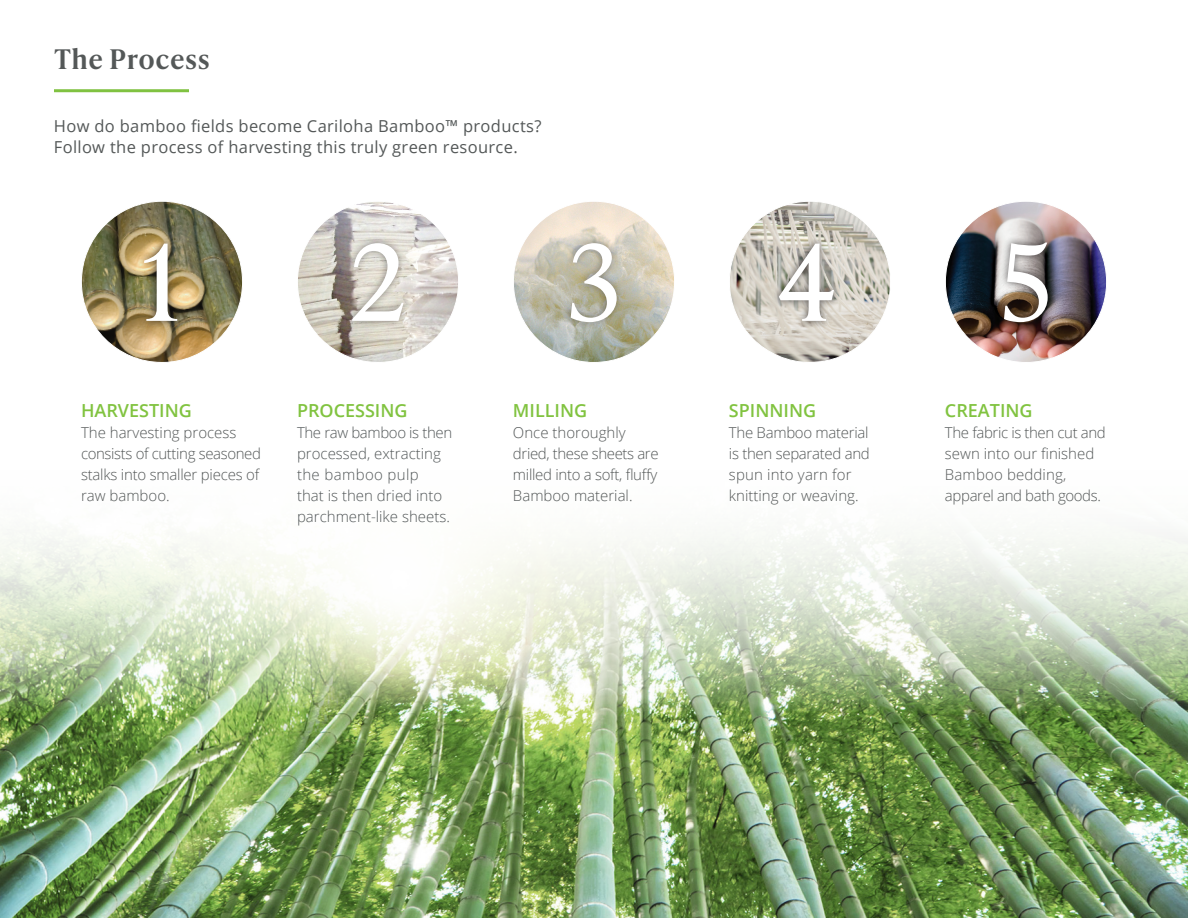
<style>
.page{position:relative;width:1188px;height:918px;background:#fff}
.page>*{position:absolute;margin:0;border:0;box-sizing:border-box;transform-origin:0 0}
.t1{font:105px "Ivy Presto Text";color:#fff}
.t2{font:600 27px "Ivy Presto Text";letter-spacing:.02em;color:#545858}
.t3{font:600 18px "Open Sans";color:#81c340}
.credit_sub_title{font:16.5px/21px "Open Sans";letter-spacing:.02em;color:#545858}
.t4{font:300 15px/21px "Open Sans";letter-spacing:-.015em;color:#545858}
.t5{font:300 15px/21px "Open Sans";color:#535859}
</style>
<div class="page">
<img style="left:0;top:711px;width:1188px;height:207px">
<svg style="left:0;top:536px;width:1188px;height:175px"></svg>
<hr style="left:54px;top:89px;width:135px;height:3px;background:#80c241">
<img style="left:81px;top:201px;width:162px;height:161px;border-radius:81px">
<div style="left:136px;top:235px;width:48px;height:94px;background:#231f20;opacity:.75"></div>
<img style="left:297px;top:201px;width:162px;height:161px;border-radius:81px">
<div style="left:345px;top:235px;width:66px;height:94px;background:#231f20;opacity:.5"></div>
<img style="left:513px;top:201px;width:162px;height:161px;border-radius:81px">
<div style="left:563px;top:235px;width:61px;height:95px;background:#231f20;opacity:.45"></div>
<img style="left:729px;top:201px;width:162px;height:161px;border-radius:81px">
<div style="left:771px;top:235px;width:70px;height:94px;background:#231f20;opacity:.75"></div>
<img style="left:945px;top:201px;width:162px;height:161px;border-radius:81px">
<div style="left:996px;top:235px;width:59px;height:95px;background:#231f20;opacity:.75"></div>
<p class="t2" style="left:54px;top:39px;width:157px">The Process</p>
<p class="credit_sub_title" style="left:54px;top:115px;width:489px">How do bamboo fields become Cariloha Bamboo™ products?<br>Follow the process of harvesting this truly green resource.</p>
<p class="t1" style="left:140px;top:205px;width:42px">1</p>
<p class="t1" style="left:348px;top:205px;width:61px">2</p>
<p class="t1" style="left:566px;top:205px;width:58px">3</p>
<p class="t1" style="left:777px;top:205px;width:61px">4</p>
<p class="t1" style="left:999px;top:205px;width:56px">5</p>
<p class="t3" style="left:81px;top:398px;width:112px">HARVESTING</p>
<p class="t4" style="left:81px;top:422px;width:182px">The harvesting process consists of cutting seasoned stalks into smaller pieces of raw bamboo.</p>
<p class="t3" style="left:297px;top:398px;width:112px">PROCESSING</p>
<p class="t5" style="left:297px;top:422px;width:157px">The raw bamboo is then processed, extracting the bamboo pulp<br>that is then dried into parchment-like sheets.</p>
<p class="t3" style="left:513px;top:398px;width:76px">MILLING</p>
<p class="t4" style="left:513px;top:422px;width:147px">Once thoroughly dried, these sheets are milled into a soft, fluffy<br>Bamboo material.</p>
<p class="t3" style="left:729px;top:398px;width:89px">SPINNING</p>
<p class="t4" style="left:729px;top:422px;width:142px">The Bamboo material is then separated and spun into yarn for knitting or weaving.</p>
<p class="t3" style="left:945px;top:398px;width:89px">CREATING</p>
<p class="t4" style="left:945px;top:422px;width:162px">The fabric is then cut and sewn into our finished<br>Bamboo bedding, apparel and bath goods.</p>
</div>
